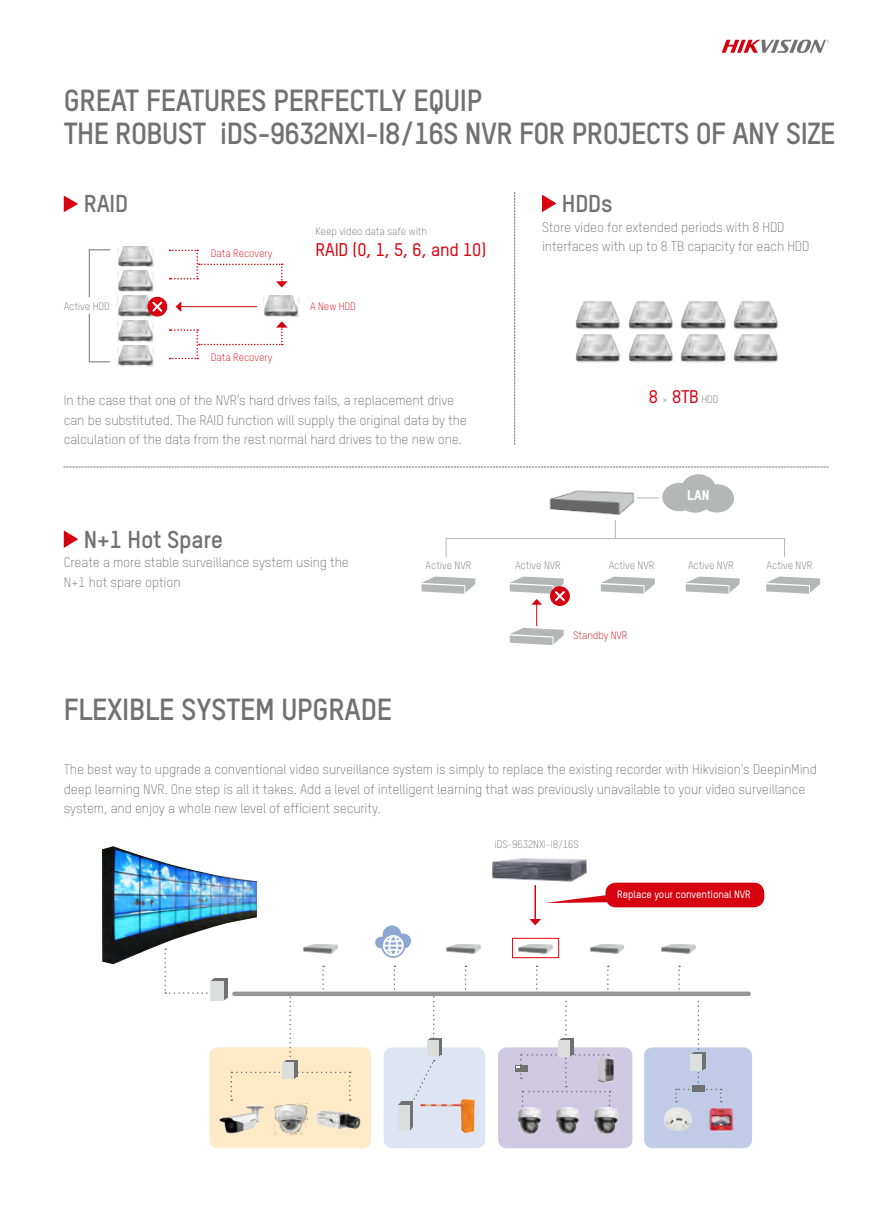
<style>
.page{position:relative;width:893px;height:1212px;background:#fff}
.page>*{position:absolute;margin:0;border:0;box-sizing:border-box;transform-origin:0 0}
.t1{font:700 30px/33px "TSTARPRO";letter-spacing:-.015em;color:#727171}
.t2{font:700 24px "TSTARPRO";letter-spacing:-.01em;color:#727171}
.t3{font:500 18px "TSTARPRO";letter-spacing:-.01em;color:#d7000f}
.t4{font:800 13.8px "TSTARPRO";color:#fff}
.t5{font:300 13.5px/19.5px "TSTARPRO";letter-spacing:-.01em;color:#727171}
.t6{font:300 10.5px "TSTARPRO";letter-spacing:-.01em;color:#727171}
.t7{font:300 10.5px "TSTARPRO";letter-spacing:-.01em;color:#d7000f}
.t8{font:500 10.5px "TSTARPRO";letter-spacing:-.01em;color:#fff}
.s1{font-weight:300;font-size:10.5px;color:#727171}
</style>
<div class="page">
<svg style="left:722px;top:40px;width:107px;height:13px"></svg>
<div style="left:605px;top:883px;width:159px;height:24px;background:#d7000f;border-radius:11px"></div>
<svg style="left:546px;top:895px;width:62px;height:8px"></svg>
<div style="left:209px;top:1047px;width:162px;height:101px;background:#feeac7;border-radius:9px"></div>
<div style="left:498px;top:1047px;width:134px;height:101px;background:#cec8e2;border-radius:9px"></div>
<div style="left:644px;top:1047px;width:108px;height:101px;background:#c0cce7;border-radius:9px"></div>
<div style="left:384px;top:1047px;width:101px;height:101px;background:#dfe4f3;border-radius:9px"></div>
<svg style="left:64px;top:196px;width:14px;height:16px"></svg>
<svg style="left:64px;top:530px;width:14px;height:18px"></svg>
<svg style="left:542px;top:195px;width:14px;height:17px"></svg>
<img style="left:575px;top:301px;width:45px;height:29px">
<img style="left:575px;top:334px;width:45px;height:29px">
<img style="left:628px;top:301px;width:45px;height:29px">
<img style="left:628px;top:334px;width:45px;height:29px">
<img style="left:680px;top:301px;width:46px;height:29px">
<img style="left:680px;top:334px;width:46px;height:29px">
<img style="left:733px;top:301px;width:45px;height:29px">
<img style="left:733px;top:334px;width:45px;height:29px">
<img style="left:549px;top:490px;width:86px;height:25px">
<svg style="left:64px;top:467px;width:764px;height:1px"></svg>
<svg style="left:514px;top:192px;width:1px;height:252px"></svg>
<div style="left:512px;top:938px;width:47px;height:20px;border:1px solid #d7000f"></div>
<svg style="left:322px;top:966px;width:2px;height:24px"></svg>
<svg style="left:465px;top:966px;width:1px;height:24px"></svg>
<hr style="left:534px;top:885px;width:2px;height:35px;background:#d7000f">
<svg style="left:529px;top:919px;width:12px;height:6px"></svg>
<img style="left:446px;top:944px;width:35px;height:10px">
<img style="left:518px;top:944px;width:34px;height:10px">
<img style="left:590px;top:944px;width:34px;height:10px">
<img style="left:661px;top:944px;width:34px;height:10px">
<img style="left:303px;top:944px;width:35px;height:10px">
<div style="left:234px;top:991px;width:515px;height:5px;background:#959596"></div>
<div style="left:401px;top:1101px;width:12px;height:26px;background:#727171"></div>
<svg style="left:394px;top:966px;width:48px;height:141px"></svg>
<div style="left:398px;top:1105px;width:12px;height:26px;background:#dcdddd"></div>
<svg style="left:675px;top:966px;width:47px;height:136px"></svg>
<div style="left:691px;top:1054px;width:11px;height:17px;background:#dcdddd"></div>
<div style="left:286px;top:1060px;width:12px;height:16px;background:#727171"></div>
<svg style="left:283px;top:996px;width:8px;height:67px"></svg>
<svg style="left:231px;top:1071px;width:120px;height:30px"></svg>
<div style="left:283px;top:1063px;width:11px;height:16px;background:#dcdddd"></div>
<svg style="left:164px;top:966px;width:63px;height:35px"></svg>
<div style="left:210px;top:981px;width:13px;height:20px;background:#dcdddd"></div>
<svg style="left:375px;top:925px;width:36px;height:33px"></svg>
<img style="left:492px;top:858px;width:95px;height:24px">
<img style="left:102px;top:846px;width:155px;height:118px">
<img style="left:664px;top:1107px;width:28px;height:24px">
<img style="left:710px;top:1108px;width:23px;height:23px">
<div style="left:692px;top:1085px;width:12px;height:6px;background:#727171"></div>
<img style="left:421px;top:1099px;width:54px;height:34px">
<img style="left:219px;top:1105px;width:46px;height:29px">
<img style="left:274px;top:1103px;width:33px;height:32px">
<img style="left:315px;top:1110px;width:46px;height:19px">
<img style="left:611px;top:1057px;width:2px;height:25px">
<svg style="left:517px;top:966px;width:94px;height:141px"></svg>
<img style="left:517px;top:1107px;width:25px;height:28px">
<img style="left:555px;top:1107px;width:25px;height:28px">
<img style="left:593px;top:1107px;width:26px;height:28px">
<div style="left:89px;top:250px;width:21px;height:112px;border:1px solid #727171"></div>
<div style="left:76px;top:297px;width:24px;height:17px;background:#fff"></div>
<img style="left:118px;top:246px;width:36px;height:21px">
<img style="left:118px;top:270px;width:36px;height:22px">
<img style="left:118px;top:295px;width:30px;height:22px">
<img style="left:268px;top:295px;width:31px;height:22px">
<img style="left:118px;top:320px;width:29px;height:21px">
<img style="left:118px;top:345px;width:36px;height:21px">
<svg style="left:147px;top:297px;width:141px;height:62px"></svg>
<svg style="left:170px;top:250px;width:118px;height:38px"></svg>
<svg style="left:421px;top:577px;width:54px;height:17px"></svg>
<svg style="left:601px;top:577px;width:54px;height:17px"></svg>
<svg style="left:686px;top:577px;width:54px;height:17px"></svg>
<svg style="left:766px;top:577px;width:54px;height:17px"></svg>
<svg style="left:510px;top:577px;width:60px;height:68px"></svg>
<div style="left:446px;top:538px;width:339px;height:19px;border:1px solid #b5b6b6"></div>
<svg style="left:615px;top:520px;width:1px;height:18px"></svg>
<svg style="left:637px;top:474px;width:97px;height:39px"></svg>
<h1 class="t1" style="left:64px;top:82px;width:773px">GREAT FEATURES PERFECTLY EQUIP<br>THE ROBUST iDS-9632NXI-I8/16S NVR FOR PROJECTS OF ANY SIZE</h1>
<h2 class="t2" style="left:84px;top:187px;width:46px">RAID</h2>
<p class="t7" style="left:211px;top:246px;width:63px">Data Recovery</p>
<p class="t6" style="left:316px;top:225px;width:113px">Keep video data safe with</p>
<h3 class="t3" style="left:316px;top:238px;width:172px">RAID (0, 1, 5, 6, and 10)</h3>
<p class="t6" style="left:64px;top:299px;width:48px">Active HDD</p>
<p class="t7" style="left:310px;top:299px;width:47px">A New HDD</p>
<p class="t7" style="left:211px;top:350px;width:63px">Data Recovery</p>
<p class="t5" style="left:64px;top:390px;width:405px">In the case that one of the NVR’s hard drives fails, a replacement drive can be substituted. The RAID function will supply the original data by the calculation of the data from the rest normal hard drives to the new one.</p>
<h2 class="t2" style="left:562px;top:187px;width:52px">HDDs</h2>
<p class="t5" style="left:542px;top:217px;width:269px">Store video for extended periods with 8 HDD interfaces with up to 8 TB capacity for each HDD</p>
<h3 class="t3" style="left:649px;top:385px;width:71px">8 <span class="s1">×</span> 8TB <span class="s1">HDD</span></h3>
<p class="t4" style="left:687px;top:486px;width:24px">LAN</p>
<h2 class="t2" style="left:84px;top:523px;width:141px">N+1 Hot Spare</h2>
<p class="t5" style="left:64px;top:552px;width:287px">Create a more stable surveillance system using the<br>N+1 hot spare option</p>
<h1 class="t1" style="left:64px;top:691px;width:330px">FLEXIBLE SYSTEM UPGRADE</h1>
<p class="t6" style="left:426px;top:558px;width:47px">Active NVR</p>
<p class="t6" style="left:515px;top:558px;width:47px">Active NVR</p>
<p class="t6" style="left:609px;top:558px;width:47px">Active NVR</p>
<p class="t6" style="left:688px;top:558px;width:47px">Active NVR</p>
<p class="t6" style="left:767px;top:558px;width:47px">Active NVR</p>
<p class="t7" style="left:573px;top:628px;width:56px">Standby NVR</p>
<p class="t5" style="left:64px;top:759px;width:755px">The best way to upgrade a conventional video surveillance system is simply to replace the existing recorder with Hikvision’s DeepinMind deep learning NVR. One step is all it takes. Add a level of intelligent learning that was previously unavailable to your video surveillance system, and enjoy a whole new level of efficient security.</p>
<p class="t6" style="left:494px;top:837px;width:86px">iDS-9632NXI-I8/16S</p>
<p class="t8" style="left:617px;top:887px;width:135px">Replace your conventional NVR</p>
</div>
